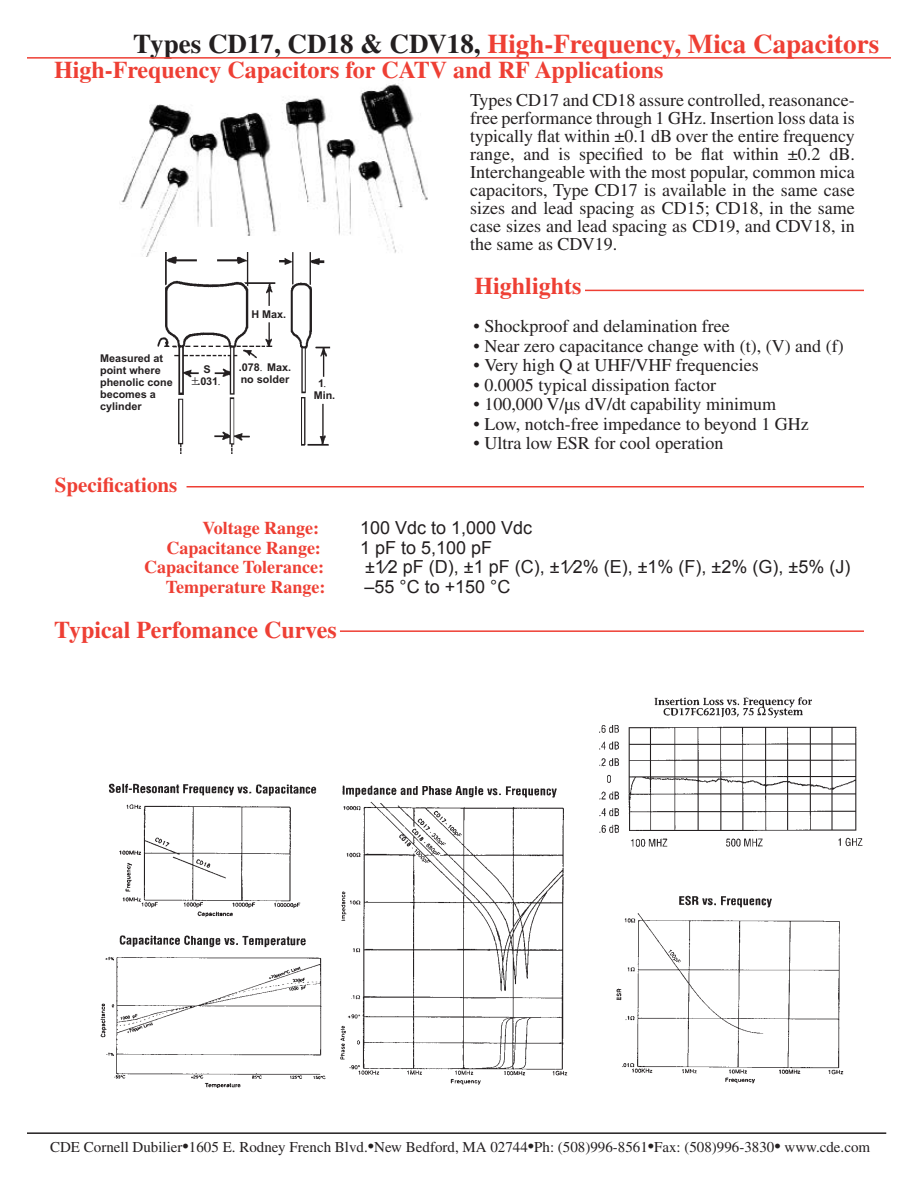
<style>
.page{position:relative;width:918px;height:1188px;background:#fff}
.page>*{position:absolute;margin:0;border:0;box-sizing:border-box;transform-origin:0 0}
.t1{font:700 27px "Times";color:#ee3f34}
.t2{font:700 24px "Times";color:#ee3f34}
.t3{font:700 21px "Times";color:#ee3f34}
.t4{font:18px/18px "Times";color:#231f20;text-align:justify}
.t5{font:18px "Arial";color:#231f20}
.t6{font:700 18px "Times";color:#ee3f34}
.t7{font:15px "Times";color:#231f20}
.t8{font:700 10.65px/12px "Arial";color:#231f20}
.s1{color:#231f20}
.s2{font-size:18px}
</style>
<div class="page">
<hr style="left:27px;top:57px;width:864px;height:2px;background:#ee3f34">
<hr style="left:27px;top:1132px;width:859px;height:2px;background:#231f20">
<img style="left:120px;top:78px;width:307px;height:178px">
<hr style="left:585px;top:290px;width:279px;height:1px;background:#ee3f34">
<hr style="left:187px;top:486px;width:677px;height:2px;background:#ee3f34">
<hr style="left:340px;top:630px;width:524px;height:2px;background:#ee3f34">
<img style="left:158px;top:253px;width:267px;height:201px">
<img style="left:100px;top:783px;width:744px;height:304px">
<img style="left:585px;top:697px;width:278px;height:167px">
<svg style="left:192px;top:377px;width:6px;height:8px"></svg>
<h1 class="t1" style="left:133px;top:27px;width:747px"><span class="s1">Types CD17, CD18 &amp; CDV18,</span> High-Frequency, Mica Capacitors</h1>
<h2 class="t2" style="left:54px;top:55px;width:611px">High-Frequency Capacitors for CATV and RF Applications</h2>
<p class="t4" style="left:470px;top:91px;width:386px">Types CD17 and CD18 assure controlled, reasonance&shy;free performance through 1 GHz. Insertion loss data is typically flat within ±0.1 dB over the entire frequency range, and is specified to be flat within ±0.2 dB.<br>Interchangeable with the most popular, common mica capacitors, Type CD17 is available in the same case sizes and lead spacing as CD15; CD18, in the same case sizes and lead spacing as CD19, and CDV18, in the same as CDV19.</p>
<p class="t8" style="left:251px;top:309px;width:36px">H Max.</p>
<p class="t8" style="left:100px;top:353px;width:74px">Measured at point where phenolic cone becomes a cylinder</p>
<p class="t8" style="left:198px;top:364px;width:22px;text-align:center">S .031</p>
<p class="t8" style="left:239px;top:363px;width:54px">.078 Max. no solder</p>
<p class="t8" style="left:314px;top:378px;width:23px;text-indent:5px">1<br>Min.</p>
<p class="t3" style="left:55px;top:473px;width:124px">Specifications</p>
<h2 class="t2" style="left:475px;top:271px;width:108px">Highlights</h2>
<p class="t4" style="left:474px;top:317px;width:258px">• Shockproof and delamination free</p>
<p class="t4" style="left:474px;top:337px;width:372px">• Near zero capacitance change with (t), (V) and (f)</p>
<p class="t4" style="left:474px;top:356px;width:287px">• Very high Q at UHF/VHF frequencies</p>
<p class="t4" style="left:474px;top:376px;width:244px">• 0.0005 typical dissipation factor</p>
<p class="t4" style="left:474px;top:395px;width:304px">• 100,000 V/µs dV/dt capability minimum</p>
<p class="t4" style="left:474px;top:415px;width:337px">• Low, notch-free impedance to beyond 1 GHz</p>
<p class="t4" style="left:474px;top:434px;width:251px">• Ultra low ESR for cool operation</p>
<p class="t6" style="left:203px;top:518px;width:118px">Voltage Range:</p>
<p class="t5" style="left:360px;top:516px;width:174px">100 Vdc to 1,000 Vdc</p>
<p class="t6" style="left:167px;top:537px;width:156px">Capacitance Range:</p>
<p class="t5" style="left:360px;top:536px;width:134px">1 pF to 5,100 pF</p>
<p class="t6" style="left:144px;top:557px;width:182px">Capacitance Tolerance:</p>
<p class="t5" style="left:365px;top:555px;width:487px">±1⁄2 pF (D), ±1 pF (C), ±1⁄2% (E), ±1% (F), ±2% (G), ±5% (J)</p>
<p class="t6" style="left:166px;top:576px;width:161px">Temperature Range:</p>
<p class="t5" style="left:365px;top:575px;width:147px">–55 °C to +150 °C</p>
<h2 class="t2" style="left:54px;top:616px;width:284px">Typical Perfomance Curves</h2>
<p class="t7" style="left:50px;top:1138px;width:822px">CDE Cornell Dubilier<span class="s2">•</span>1605 E. Rodney French Blvd.<span class="s2">•</span>New Bedford, MA 02744<span class="s2">•</span>Ph: (508)996-8561<span class="s2">•</span>Fax: (508)996-3830<span class="s2">•</span> www.cde.com</p>
</div>
